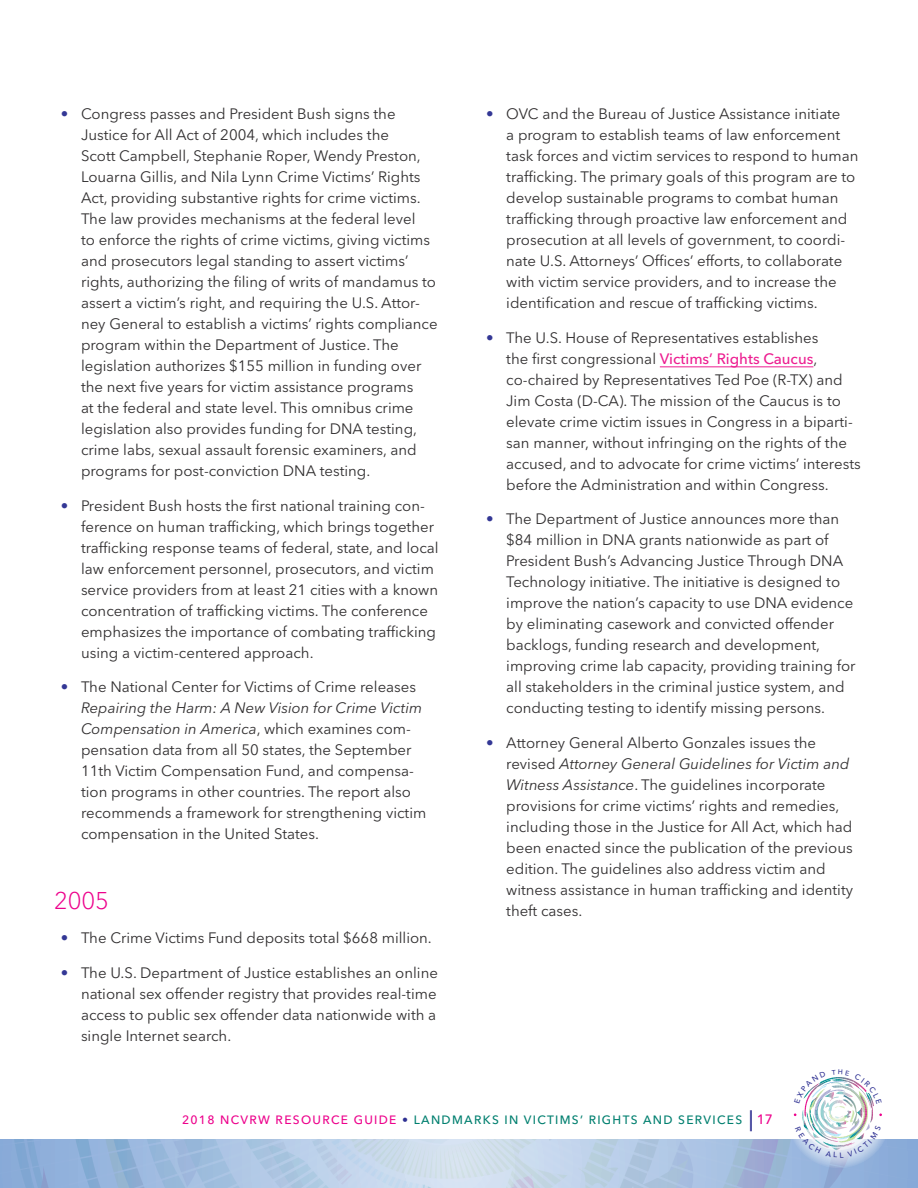
<style>
.page{position:relative;width:918px;height:1188px;background:#fff}
.page>*{position:absolute;margin:0;border:0;box-sizing:border-box;transform-origin:0 0}
.Head_1{font:300 24px "Avenir Next LT Pro";color:#ed028c}
.t1{font:15px/21px "Avenir Next LT Pro";color:#312f30}
.t2{font:500 12px "Avenir Next LT Pro";letter-spacing:.11em;color:#007f6f}
.s1{color:#333795}
.s2{font-style:italic}
.s3{font-weight:500;color:#ed1e91}
.s4{color:#ed028c}
.s5{color:#2e3092}
.s6{font-size:21px;color:#2e3092}
.s7{font-size:13.5px;color:#ed028c}
</style>
<div class="page">
<div style="left:0;top:1139px;width:918px;height:49px;background:#89abd8"></div>
<hr style="left:660px;top:366px;width:153px;height:1px;background:#ed1e91">
<svg style="left:15px;top:1077px;width:870px;height:111px"></svg>
<p class="t1" style="left:81px;top:104px;width:358px;text-indent:-20px"><span class="s1">•</span> Congress passes and President Bush signs the Justice for All Act of 2004, which includes the<br>Scott Campbell, Stephanie Roper, Wendy Preston, Louarna Gillis, and Nila Lynn Crime Victims’ Rights Act, providing substantive rights for crime victims.<br>The law provides mechanisms at the federal level<br>to enforce the rights of crime victims, giving victims and prosecutors legal standing to assert victims’ rights, authorizing the filing of writs of mandamus to assert a victim’s right, and requiring the U.S. Attor&shy;ney General to establish a victims’ rights compliance program within the Department of Justice. The legislation authorizes $155 million in funding over the next five years for victim assistance programs<br>at the federal and state level. This omnibus crime legislation also provides funding for DNA testing, crime labs, sexual assault forensic examiners, and programs for post-conviction DNA testing.</p>
<p class="t1" style="left:81px;top:495px;width:359px;text-indent:-20px"><span class="s1">•</span> President Bush hosts the first national training con&shy;ference on human trafficking, which brings together trafficking response teams of federal, state, and local law enforcement personnel, prosecutors, and victim service providers from at least 21 cities with a known concentration of trafficking victims. The conference emphasizes the importance of combating trafficking using a victim-centered approach.</p>
<p class="t1" style="left:81px;top:677px;width:347px;text-indent:-20px"><span class="s1">•</span> The National Center for Victims of Crime releases <span class="s2">Repairing the Harm: A New Vision for Crime Victim Compensation in America</span>, which examines com&shy;pensation data from all 50 states, the September 11th Victim Compensation Fund, and compensa&shy;tion programs in other countries. The report also recommends a framework for strengthening victim compensation in the United States.</p>
<p class="Head_1" style="left:54px;top:886px;width:57px">2005</p>
<p class="t1" style="left:61px;top:927px;width:373px"><span class="s1">•</span> The Crime Victims Fund deposits total $668 million.</p>
<p class="t1" style="left:81px;top:962px;width:358px;text-align:justify;text-indent:-20px"><span class="s1">•</span> The U.S. Department of Justice establishes an online national sex offender registry that provides real-time access to public sex offender data nationwide with a single Internet search.</p>
<p class="t1" style="left:506px;top:104px;width:354px;text-indent:-20px"><span class="s1">•</span> OVC and the Bureau of Justice Assistance initiate<br>a program to establish teams of law enforcement task forces and victim services to respond to human trafficking. The primary goals of this program are to develop sustainable programs to combat human trafficking through proactive law enforcement and prosecution at all levels of government, to coordi&shy;nate U.S. Attorneys’ Offices’ efforts, to collaborate with victim service providers, and to increase the identification and rescue of trafficking victims.</p>
<p class="t1" style="left:506px;top:327px;width:356px;text-indent:-20px"><span class="s1">•</span> The U.S. House of Representatives establishes<br>the first congressional <span class="s3">Victims’ Rights Caucus</span>, co-chaired by Representatives Ted Poe (R-TX) and Jim Costa (D-CA). The mission of the Caucus is to elevate crime victim issues in Congress in a biparti&shy;san manner, without infringing on the rights of the accused, and to advocate for crime victims’ interests before the Administration and within Congress.</p>
<p class="t1" style="left:506px;top:509px;width:351px;text-indent:-20px"><span class="s1">•</span> The Department of Justice announces more than $84 million in DNA grants nationwide as part of President Bush’s Advancing Justice Through DNA Technology initiative. The initiative is designed to improve the nation’s capacity to use DNA evidence by eliminating casework and convicted offender backlogs, funding research and development, improving crime lab capacity, providing training for all stakeholders in the criminal justice system, and conducting testing to identify missing persons.</p>
<p class="t1" style="left:506px;top:732px;width:348px;text-indent:-20px"><span class="s1">•</span> Attorney General Alberto Gonzales issues the revised <span class="s2">Attorney General Guidelines for Victim and Witness Assistance</span>. The guidelines incorporate provisions for crime victims’ rights and remedies, including those in the Justice for All Act, which had been enacted since the publication of the previous edition. The guidelines also address victim and witness assistance in human trafficking and identity theft cases.</p>
<p class="t2" style="left:182px;top:1113px;width:592px"><span class="s4">2018 NCVRW RESOURCE GUIDE</span> <span class="s5">•</span> LANDMARKS IN VICTIMS’ RIGHTS AND SERVICES <span class="s6">|</span> <span class="s7">17</span></p>
</div>
